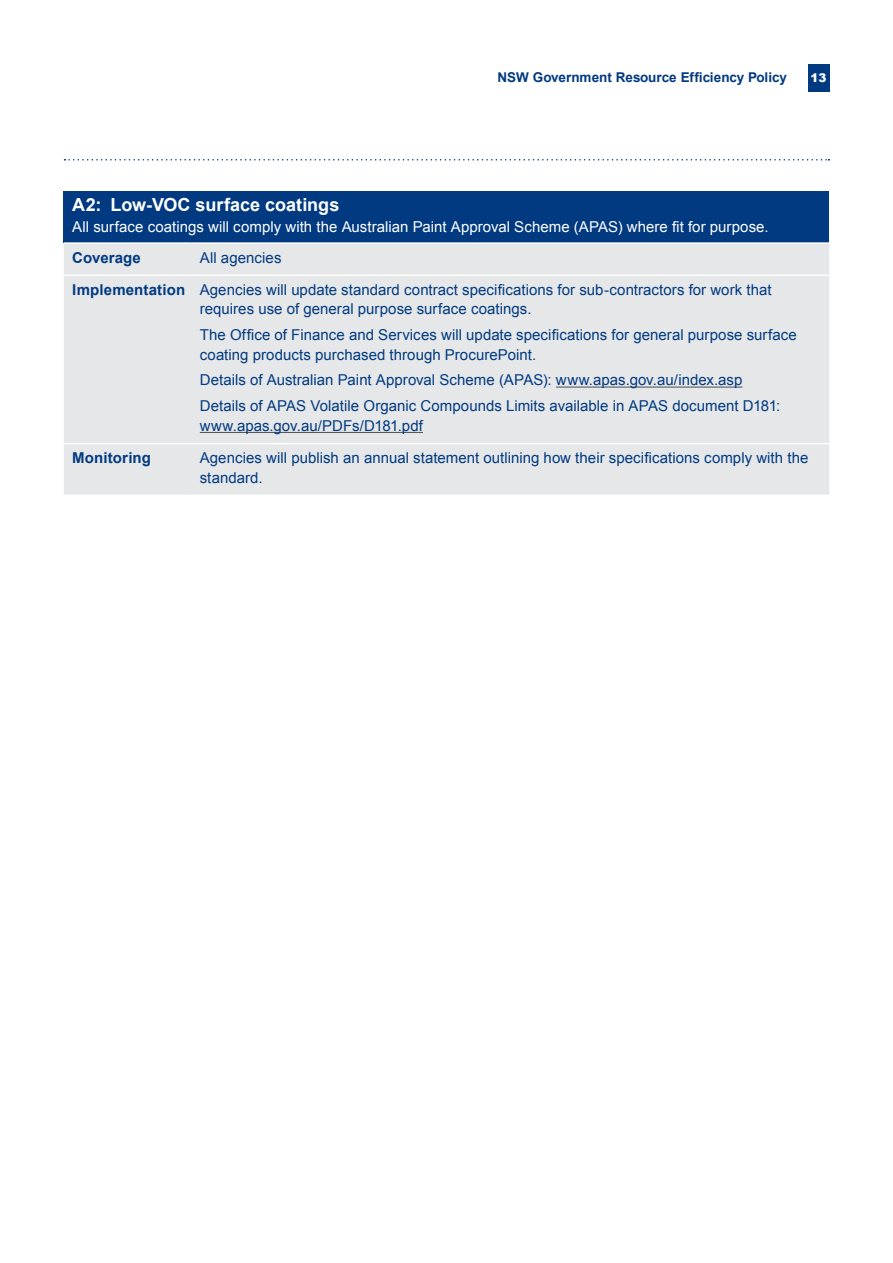
<style>
.page{position:relative;width:893px;height:1263px;background:#fff}
.page>*{position:absolute;margin:0;border:0;box-sizing:border-box;transform-origin:0 0}
.t1{font:700 18px "Arial";color:#fff}
.t2{font:15px/25.8px "Arial";letter-spacing:.005em;color:#013a81}
.t3{font:15px "Arial";letter-spacing:.005em;color:#fff}
.t4{font:700 15px "Arial";letter-spacing:.01em;color:#013a81}
.t5{font:700 13.5px "Arial";color:#013a81}
.t6{font:900 12px "Arial";color:#fff}
.s1{font-weight:700}
</style>
<div class="page">
<div style="left:808px;top:64px;width:21px;height:27px;background:#013a81"></div>
<svg style="left:65px;top:159px;width:764px;height:2px"></svg>
<div style="left:64px;top:191px;width:765px;height:52px;background:#013a81"></div>
<div style="left:64px;top:244px;width:765px;height:251px;background:#e6e7e8"></div>
<hr style="left:64px;top:275px;width:127px;height:1px;background:#fff">
<hr style="left:191px;top:275px;width:638px;height:1px;background:#fff">
<hr style="left:64px;top:443px;width:127px;height:1px;background:#fff">
<hr style="left:191px;top:443px;width:638px;height:1px;background:#fff">
<hr style="left:64px;top:242px;width:127px;height:2px;background:#fff">
<hr style="left:191px;top:242px;width:638px;height:2px;background:#fff">
<hr style="left:556px;top:386px;width:186px;height:2px;background:#58595b">
<hr style="left:200px;top:432px;width:223px;height:1px;background:#58595b">
<p class="t5" style="left:498px;top:68px;width:291px">NSW Government Resource Efficiency Policy</p>
<p class="t6" style="left:810px;top:69px;width:18px">13</p>
<p class="t1" style="left:72px;top:192px;width:269px">A2: Low-VOC surface coatings</p>
<p class="t3" style="left:72px;top:217px;width:698px">All surface coatings will comply with the Australian Paint Approval Scheme (APAS) where fit for purpose.</p>
<p class="t4" style="left:72px;top:247px;width:70px">Coverage</p>
<p class="t2" style="left:72px;top:241px;width:701px;line-height:32.1px;text-indent:128px">All agencies<br><span class="s1">Implementation</span> Agencies will update standard contract specifications for sub-contractors for work that</p>
<p class="t2" style="left:200px;top:296px;width:598px">requires use of general purpose surface coatings.<br>The Office of Finance and Services will update specifications for general purpose surface</p>
<p class="t2" style="left:200px;top:342px;width:582px">coating products purchased through ProcurePoint.<br>Details of Australian Paint Approval Scheme (APAS): www.apas.gov.au/index.asp<br>Details of APAS Volatile Organic Compounds Limits available in APAS document D181:</p>
<p class="t2" style="left:200px;top:413px;width:225px">www.apas.gov.au/PDFs/D181.pdf</p>
<p class="t4" style="left:72px;top:448px;width:80px">Monitoring</p>
<p class="t2" style="left:200px;top:448px;width:610px;line-height:19.5px">Agencies will publish an annual statement outlining how their specifications comply with the standard.</p>
</div>
